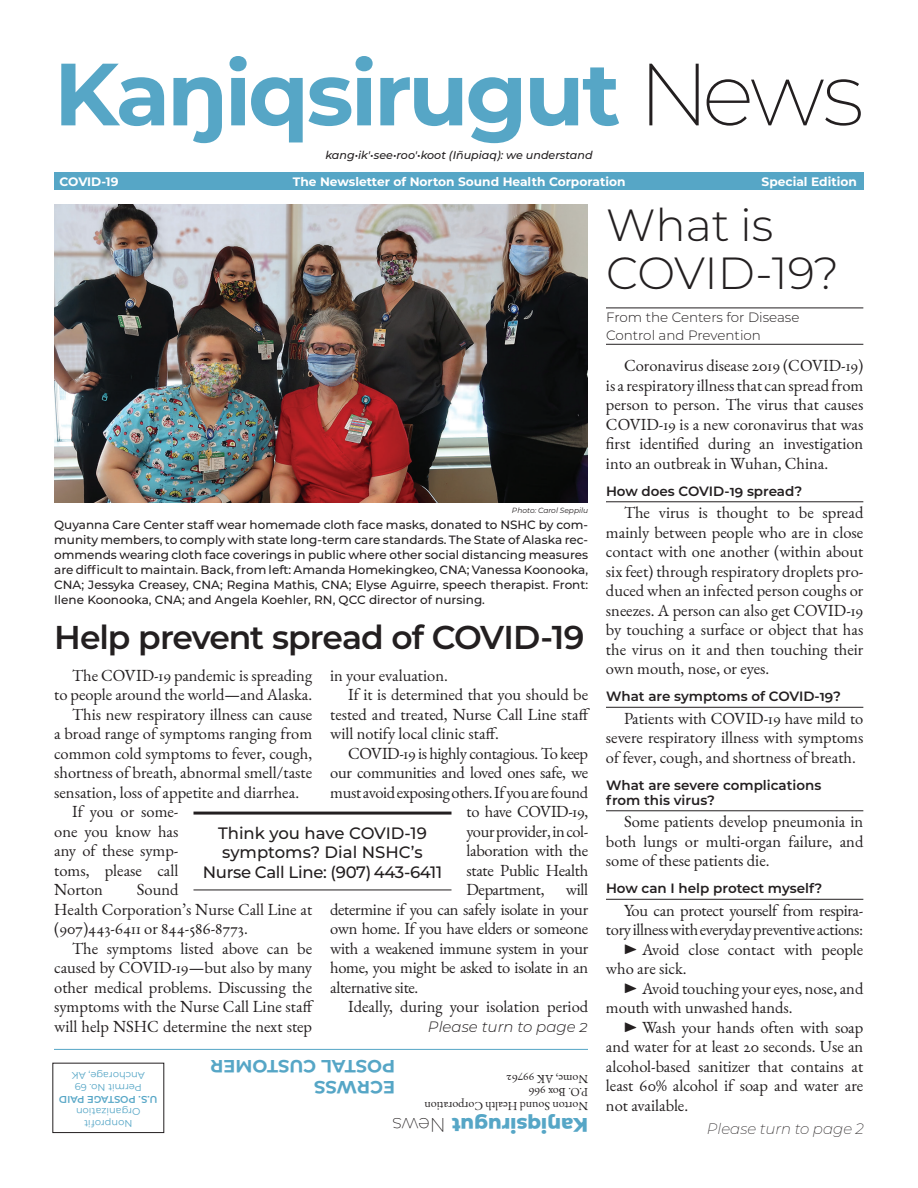
<style>
.page{position:relative;width:918px;height:1188px;background:#fff}
.page>*{position:absolute;margin:0;border:0;box-sizing:border-box;transform-origin:0 0}
.t1{font:700 88.2px "Montserrat";letter-spacing:-.035em;color:#56a6c6}
.t2{font:300 45px/48px "Montserrat";color:#231f20}
.t3{font:600 33px "Montserrat";letter-spacing:-.03em;color:#231f20}
.t4{font:800 19.65px "Montserrat";color:#56a6c6}
.t5{font:700 17.7px/21.3px "Montserrat";color:#56a6c6}
.t6{font:16.5px/19.5px "EB Garamond";color:#231f20;text-align:justify}
.t7{font:16.5px "EB Garamond";letter-spacing:-.02em;color:#231f20}
.t8{font:500 16.5px/19.5px "Montserrat";letter-spacing:-.015em;color:#231f20;text-align:center}
.t9{font:italic 200 15px "Montserrat";color:#231f20}
.t10{font:italic 300 15px "Montserrat";color:#231f20}
.t11{font:600 13.5px/15px "Montserrat";color:#231f20}
.t12{font:300 13.5px/18px "Montserrat";color:#231f20}
.t13{font:700 12.15px "Montserrat";color:#fff}
.t14{font:500 12px/15px "Montserrat";color:#231f20;text-align:justify}
.t15{font:12px/13.8px "EB Garamond";color:#231f20}
.t16{font:italic 500 11.1px "Montserrat";color:#231f20}
.t17{font:9.9px/12.1px "Montserrat";color:#56a6c6;text-align:center}
.t18{font:600 9.9px "Montserrat";color:#56a6c6}
.t19{font:italic 7.5px "Montserrat";color:#231f20}
.s1{font-weight:200;color:#231f20}
</style>
<div class="page">
<div style="left:54px;top:173px;width:810px;height:17px;background:#56a6c6"></div>
<div style="left:53px;top:1063px;width:111px;height:70px;border:1px solid #231f20"></div>
<hr style="left:606px;top:308px;width:257px;height:1px;background:#231f20">
<hr style="left:606px;top:344px;width:257px;height:1px;background:#231f20">
<hr style="left:606px;top:502px;width:257px;height:1px;background:#231f20">
<hr style="left:606px;top:707px;width:257px;height:1px;background:#231f20">
<hr style="left:606px;top:811px;width:257px;height:1px;background:#231f20">
<hr style="left:606px;top:899px;width:257px;height:1px;background:#231f20">
<img style="left:54px;top:205px;width:534px;height:297px">
<hr style="left:54px;top:1049px;width:534px;height:1px;background:#56a6c6">
<hr style="left:194px;top:812px;width:258px;height:3px;background:#231f20">
<hr style="left:194px;top:890px;width:258px;height:1px;background:#231f20">
<h1 class="t1" style="left:54px;top:30px;width:811px">Kaŋiqsirugut <span class="s1">News</span></h1>
<p class="t16" style="left:325px;top:147px;width:269px">kang•ik'•see•roo'•koot (Iñupiaq): we understand</p>
<p class="t13" style="left:60px;top:172px;width:60px">COVID-19</p>
<p class="t13" style="left:293px;top:172px;width:334px">The Newsletter of Norton Sound Health Corporation</p>
<p class="t13" style="left:762px;top:172px;width:97px">Special Edition</p>
<p class="t19" style="left:512px;top:506px;width:78px">Photo: Carol Seppilu</p>
<p class="t14" style="left:54px;top:517px;width:535px">Quyanna Care Center staff wear homemade cloth face masks, donated to NSHC by com&shy;munity members, to comply with state long-term care standards. The State of Alaska rec&shy;ommends wearing cloth face coverings in public where other social distancing measures are difficult to maintain. Back, from left: Amanda Homekingkeo, CNA; Vanessa Koonooka, CNA; Jessyka Creasey, CNA; Regina Mathis, CNA; Elyse Aguirre, speech therapist. Front:<br>Ilene Koonooka, CNA; and Angela Koehler, RN, QCC director of nursing.</p>
<h3 class="t3" style="left:54px;top:614px;width:532px">Help prevent spread of COVID-19</h3>
<p class="t6" style="left:72px;top:666px;width:242px">The COVID-19 pandemic is spreading</p>
<p class="t6" style="left:54px;top:685px;width:259px">to people around the world—and Alaska.</p>
<p class="t6" style="left:72px;top:705px;width:242px">This new respiratory illness can cause</p>
<p class="t6" style="left:54px;top:724px;width:260px">a broad range of symptoms ranging from</p>
<p class="t6" style="left:54px;top:744px;width:260px">common cold symptoms to fever, cough,</p>
<p class="t6" style="left:54px;top:763px;width:260px">shortness of breath, abnormal smell/taste</p>
<p class="t6" style="left:54px;top:783px;width:246px">sensation, loss of appetite and diarrhea.</p>
<p class="t6" style="left:72px;top:802px;width:108px">If you or some-</p>
<p class="t6" style="left:54px;top:822px;width:126px">one you know has</p>
<p class="t6" style="left:54px;top:841px;width:126px">any of these symp-</p>
<p class="t6" style="left:54px;top:861px;width:126px">toms, please call</p>
<p class="t6" style="left:54px;top:880px;width:50px">Norton</p>
<p class="t6" style="left:330px;top:666px;width:119px">in your evaluation.</p>
<p class="t6" style="left:348px;top:685px;width:242px">If it is determined that you should be</p>
<p class="t6" style="left:330px;top:705px;width:261px">tested and treated, Nurse Call Line staff</p>
<p class="t6" style="left:330px;top:724px;width:170px">will notify local clinic staff.</p>
<p class="t7" style="left:348px;top:743px;width:242px">COVID-19 is highly contagious. To keep</p>
<p class="t7" style="left:330px;top:762px;width:260px">our communities and loved ones safe, we</p>
<p class="t7" style="left:330px;top:782px;width:260px">must avoid exposing others. If you are found</p>
<p class="t7" style="left:466px;top:801px;width:123px">to have COVID-19,</p>
<p class="t7" style="left:466px;top:821px;width:123px">your provider, in col-</p>
<p class="t7" style="left:466px;top:840px;width:123px">laboration with the</p>
<p class="t7" style="left:466px;top:860px;width:123px">state Public Health</p>
<p class="t7" style="left:466px;top:879px;width:80px">Department,</p>
<p class="t8" style="left:203px;top:822px;width:241px">Think you have COVID-19 symptoms? Dial NSHC’s<br>Nurse Call Line: (907) 443-6411</p>
<p class="t6" style="left:54px;top:880px;width:260px;text-align:left;text-indent:83px">Sound<br>Health Corporation’s Nurse Call Line at (907)443-6411 or 844-586-8773.</p>
<p class="t6" style="left:54px;top:939px;width:261px;text-indent:18px">The symptoms listed above can be caused by COVID-19—but also by many other medical problems. Discussing the symptoms with the Nurse Call Line staff will help NSHC determine the next step</p>
<p class="t6" style="left:330px;top:880px;width:260px;text-indent:236px">will determine if you can safely isolate in your own home. If you have elders or someone with a weakened immune system in your home, you might be asked to isolate in an alternative site.</p>
<p class="t6" style="left:348px;top:997px;width:242px">Ideally, during your isolation period</p>
<p class="t10" style="left:428px;top:1016px;width:162px">Please turn to page 2</p>
<p class="t17" style="left:145px;top:1094px;width:75px;rotate:-180deg">Permit No. 69<br>Anchorage, AK</p>
<p class="t18" style="left:158px;top:1106px;width:100px;rotate:-180deg">U.S. POSTAGE PAID</p>
<p class="t17" style="left:140px;top:1130px;width:66px;rotate:-180deg">Nonprofit<br>Organization</p>
<p class="t5" style="left:395px;top:1099px;width:186px;rotate:-180deg">ECRWSS<br>POSTAL CUSTOMER</p>
<p class="t15" style="left:588px;top:1113px;width:165px;rotate:-180deg">Norton Sound Health Corporation<br>P.O. Box 966<br>Nome, AK 99762</p>
<p class="t4" style="left:588px;top:1139px;width:197px;rotate:-180deg">Kaŋiqsirugut <span class="s1">News</span></p>
<h2 class="t2" style="left:606px;top:199px;width:235px">What is<br>COVID-19?</h2>
<p class="t12" style="left:606px;top:307px;width:195px">From the Centers for Disease<br>Control and Prevention</p>
<p class="t6" style="left:606px;top:356px;width:259px;text-indent:18px">Coronavirus disease 2019 (COVID-19) is a respiratory illness that can spread from person to person. The virus that causes COVID-19 is a new coronavirus that was first identified during an investigation into an outbreak in Wuhan, China.</p>
<p class="t11" style="left:606px;top:483px;width:198px">How does COVID-19 spread?</p>
<p class="t6" style="left:606px;top:503px;width:259px;text-indent:18px">The virus is thought to be spread mainly between people who are in close contact with one another (within about six feet) through respiratory droplets pro&shy;duced when an infected person coughs or sneezes. A person can also get COVID-19 by touching a surface or object that has the virus on it and then touching their own mouth, nose, or eyes.</p>
<p class="t11" style="left:606px;top:688px;width:236px">What are symptoms of COVID-19?</p>
<p class="t6" style="left:606px;top:708px;width:259px;text-indent:18px">Patients with COVID-19 have mild to severe respiratory illness with symptoms of fever, cough, and shortness of breath.</p>
<p class="t11" style="left:606px;top:777px;width:217px">What are severe complications from this virus?</p>
<p class="t6" style="left:606px;top:812px;width:259px;text-indent:18px">Some patients develop pneumonia in both lungs or multi-organ failure, and some of these patients die.</p>
<p class="t11" style="left:606px;top:880px;width:218px">How can I help protect myself?</p>
<p class="t7" style="left:624px;top:899px;width:241px">You can protect yourself from respira-</p>
<p class="t7" style="left:606px;top:919px;width:259px">tory illness with everyday preventive actions:</p>
<p class="t6" style="left:624px;top:939px;width:241px">▶ Avoid close contact with people</p>
<p class="t6" style="left:606px;top:959px;width:82px">who are sick.</p>
<p class="t6" style="left:624px;top:978px;width:241px">▶ Avoid touching your eyes, nose, and</p>
<p class="t6" style="left:606px;top:998px;width:188px">mouth with unwashed hands.</p>
<p class="t6" style="left:624px;top:1017px;width:241px">▶ Wash your hands often with soap</p>
<p class="t6" style="left:606px;top:1037px;width:259px">and water for at least 20 seconds. Use an</p>
<p class="t6" style="left:606px;top:1056px;width:259px">alcohol-based sanitizer that contains at</p>
<p class="t6" style="left:606px;top:1076px;width:259px">least 60% alcohol if soap and water are</p>
<p class="t6" style="left:606px;top:1095px;width:84px">not available.</p>
<p class="t9" style="left:707px;top:1119px;width:159px">Please turn to page 2</p>
</div>
